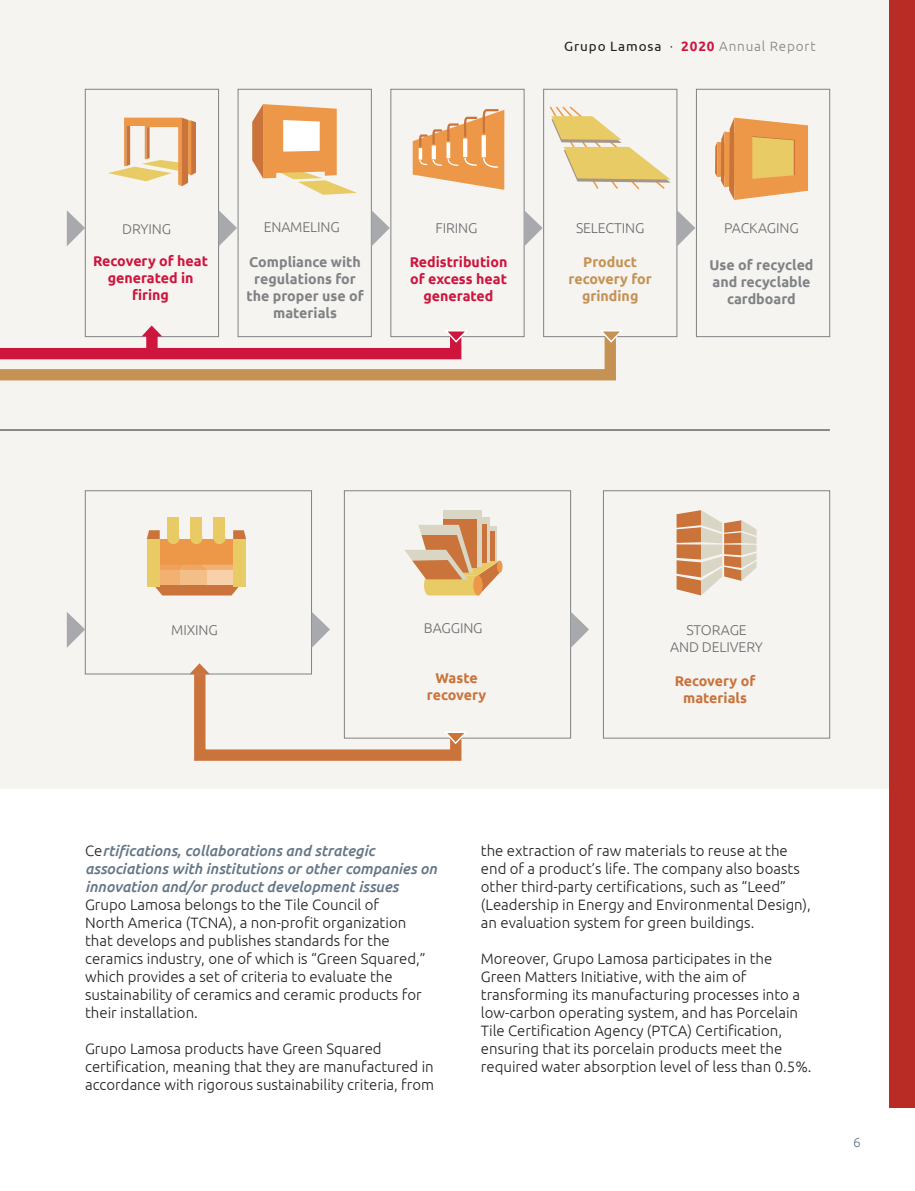
<style>
.page{position:relative;width:915px;height:1191px;background:#fff}
.page>*{position:absolute;margin:0;border:0;box-sizing:border-box;transform-origin:0 0}
.Body_Text_SPA{font:300 15px/18px "Ubuntu";color:#231f20}
.Body_Text_SPA-2{font:italic 500 15px/18px "Ubuntu";color:#647686}
.Body_Text_SPA-3{font:700 14.25px/17px "Ubuntu";color:#808285;text-align:center}
.Body_Text_SPA-4{font:300 14.25px "Ubuntu";letter-spacing:-.01em;color:#6c6d70}
.Body_Text_SPA-5{font:700 14.25px/17px "Ubuntu";color:#cd153e;text-align:center}
.Body_Text_SPA-6{font:700 14.25px/17px "Ubuntu";color:#ca733b;text-align:center}
.Body_Text_SPA-7{font:700 14.25px/17px "Ubuntu";color:#c59254;text-align:center}
.t1{font:300 13.5px "Ubuntu";letter-spacing:.06em;color:#808285}
.t2{font:300 13.5px "Ubuntu";color:#647686}
.s1{font-weight:400;color:#231f20}
.s2{color:#231f20}
.s3{font-weight:700;color:#cd153e}
.s4{font-weight:300;font-style:normal;color:#231f20}
</style>
<div class="page">
<div style="left:0;top:0;width:889px;height:788px;background:#f5f4f0"></div>
<div style="left:889px;top:0;width:25px;height:1107px;background:#b82c25"></div>
<hr style="left:0;top:430px;width:829px;height:1px;background:#231f20">
<div style="left:85px;top:89px;width:134px;height:248px;border:1px solid #808285"></div>
<div style="left:85px;top:490px;width:226px;height:184px;border:1px solid #808285"></div>
<div style="left:543px;top:89px;width:133px;height:248px;border:1px solid #808285"></div>
<div style="left:238px;top:89px;width:133px;height:248px;border:1px solid #808285"></div>
<div style="left:344px;top:490px;width:226px;height:248px;border:1px solid #808285"></div>
<div style="left:696px;top:89px;width:133px;height:248px;border:1px solid #808285"></div>
<div style="left:390px;top:89px;width:134px;height:248px;border:1px solid #808285"></div>
<div style="left:603px;top:490px;width:226px;height:248px;border:1px solid #808285"></div>
<svg style="left:108px;top:118px;width:88px;height:68px"></svg>
<svg style="left:252px;top:104px;width:105px;height:91px"></svg>
<svg style="left:412px;top:109px;width:92px;height:81px"></svg>
<svg style="left:550px;top:106px;width:120px;height:84px"></svg>
<svg style="left:715px;top:118px;width:92px;height:82px;background:#e9ae67"></svg>
<svg style="left:0;top:325px;width:624px;height:55px"></svg>
<svg style="left:219px;top:210px;width:18px;height:36px"></svg>
<svg style="left:311px;top:612px;width:19px;height:36px"></svg>
<svg style="left:676px;top:210px;width:19px;height:36px"></svg>
<svg style="left:371px;top:210px;width:18px;height:36px"></svg>
<svg style="left:524px;top:210px;width:18px;height:36px"></svg>
<svg style="left:570px;top:612px;width:19px;height:36px"></svg>
<svg style="left:67px;top:210px;width:18px;height:36px"></svg>
<svg style="left:67px;top:612px;width:18px;height:36px"></svg>
<svg style="left:188px;top:663px;width:281px;height:98px"></svg>
<svg style="left:676px;top:510px;width:80px;height:85px"></svg>
<div style="left:497px;top:560px;width:5px;height:12px;background:#ec9848;border-radius:50%"></div>
<div style="left:459px;top:517px;width:31px;height:45px;background:#dad6c5"></div>
<div style="left:456px;top:524px;width:31px;height:38px;background:#ca733b"></div>
<div style="left:443px;top:510px;width:39px;height:57px;background:#dad6c5"></div>
<div style="left:443px;top:519px;width:34px;height:48px;background:#ca733b"></div>
<svg style="left:405px;top:525px;width:94px;height:70px"></svg>
<svg style="left:233px;top:530px;width:13px;height:9px"></svg>
<svg style="left:147px;top:530px;width:13px;height:9px"></svg>
<div style="left:160px;top:539px;width:73px;height:25px;background:#ec9848"></div>
<svg style="left:155px;top:584px;width:84px;height:11px"></svg>
<svg style="left:160px;top:564px;width:73px;height:6px"></svg>
<div style="left:160px;top:570px;width:20px;height:14px;background:#f2b071"></div>
<div style="left:180px;top:570px;width:27px;height:14px;background:#f4be89"></div>
<div style="left:207px;top:570px;width:26px;height:14px;background:#f8d1ab"></div>
<div style="left:167px;top:532px;width:12px;height:12px;background:#e9cb66;border-radius:50%"></div>
<div style="left:167px;top:517px;width:12px;height:21px;background:#e9cb66"></div>
<div style="left:190px;top:532px;width:12px;height:12px;background:#e9cb66;border-radius:50%"></div>
<div style="left:190px;top:517px;width:12px;height:21px;background:#e9cb66"></div>
<div style="left:213px;top:532px;width:12px;height:12px;background:#e9cb66;border-radius:50%"></div>
<div style="left:213px;top:517px;width:12px;height:21px;background:#e9cb66"></div>
<div style="left:233px;top:539px;width:13px;height:48px;background:#e9cb66"></div>
<div style="left:147px;top:539px;width:13px;height:48px;background:#e9cb66"></div>
<p class="t1" style="left:564px;top:39px;width:253px"><span class="s1">Grupo Lamosa</span> <span class="s2">·</span> <span class="s3">2020</span> Annual Report</p>
<p class="Body_Text_SPA-4" style="left:122px;top:221px;width:50px">DRYING</p>
<p class="Body_Text_SPA-5" style="left:93px;top:252px;width:116px">Recovery of heat generated in firing</p>
<p class="Body_Text_SPA-4" style="left:263px;top:218px;width:78px">ENAMELING</p>
<p class="Body_Text_SPA-4" style="left:435px;top:220px;width:43px">FIRING</p>
<p class="Body_Text_SPA-4" style="left:576px;top:219px;width:70px">SELECTING</p>
<p class="Body_Text_SPA-4" style="left:724px;top:220px;width:76px">PACKAGING</p>
<p class="Body_Text_SPA-3" style="left:246px;top:253px;width:119px">Compliance with regulations for the proper use of materials</p>
<p class="Body_Text_SPA-7" style="left:568px;top:253px;width:85px">Product recovery for grinding</p>
<p class="Body_Text_SPA-3" style="left:709px;top:256px;width:105px">Use of recycled and recyclable cardboard</p>
<p class="Body_Text_SPA-5" style="left:409px;top:253px;width:99px">Redistribution of excess heat generated</p>
<p class="Body_Text_SPA-4" style="left:171px;top:621px;width:48px">MIXING</p>
<p class="Body_Text_SPA-4" style="left:424px;top:619px;width:60px">BAGGING</p>
<p class="Body_Text_SPA-6" style="left:435px;top:669px;width:44px">Waste</p>
<p class="Body_Text_SPA-6" style="left:427px;top:686px;width:61px">recovery</p>
<p class="Body_Text_SPA-4" style="left:686px;top:621px;width:62px">STORAGE</p>
<p class="Body_Text_SPA-4" style="left:670px;top:638px;width:94px">AND DELIVERY</p>
<p class="Body_Text_SPA-6" style="left:674px;top:672px;width:82px">Recovery of materials</p>
<p class="Body_Text_SPA-2" style="left:85px;top:841px;width:353px"><span class="s4">Ce</span>rtifications, collaborations and strategic associations with institutions or other companies on innovation and/or product development issues</p>
<p class="Body_Text_SPA" style="left:85px;top:895px;width:342px">Grupo Lamosa belongs to the Tile Council of<br>North America (TCNA), a non-profit organization that develops and publishes standards for the ceramics industry, one of which is “Green Squared,” which provides a set of criteria to evaluate the sustainability of ceramics and ceramic products for their installation.</p>
<p class="Body_Text_SPA" style="left:85px;top:1039px;width:350px">Grupo Lamosa products have Green Squared certification, meaning that they are manufactured in accordance with rigorous sustainability criteria, from</p>
<p class="Body_Text_SPA" style="left:480px;top:841px;width:331px">the extraction of raw materials to reuse at the end of a product’s life. The company also boasts other third-party certifications, such as “Leed” (Leadership in Energy and Environmental Design), an evaluation system for green buildings.</p>
<p class="Body_Text_SPA" style="left:480px;top:949px;width:332px">Moreover, Grupo Lamosa participates in the Green Matters Initiative, with the aim of transforming its manufacturing processes into a low-carbon operating system, and has Porcelain Tile Certification Agency (PTCA) Certification, ensuring that its porcelain products meet the required water absorption level of less than 0.5%.</p>
<p class="t2" style="left:853px;top:1133px;width:9px">6</p>
</div>
